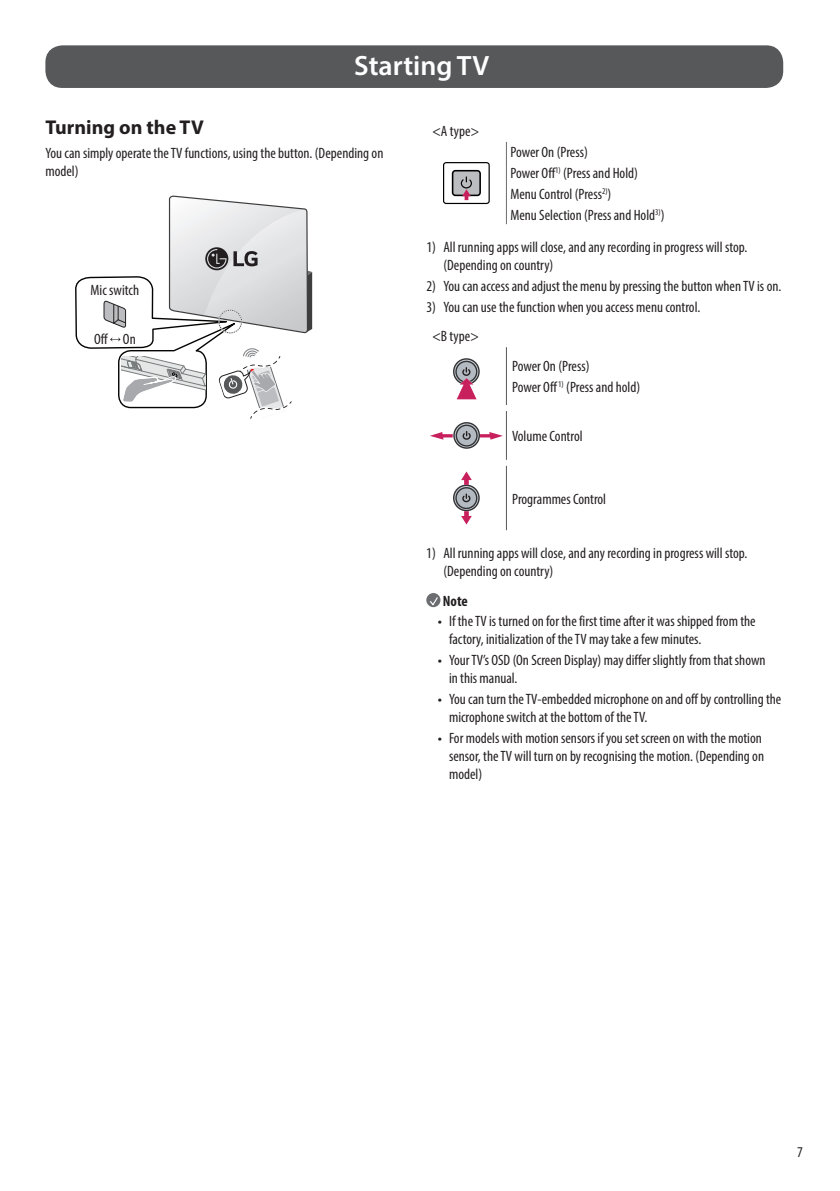
<style>
.page{position:relative;width:840px;height:1191px;background:#fff}
.page>*{position:absolute;margin:0;border:0;box-sizing:border-box;transform-origin:0 0}
.t1{font:600 28px "Myriad Pro";color:#fff}
.t2{font:700 20px "Myriad Pro";color:#231f20}
.Body_Center{font:condensed 15px/18px "Myriad Pro";color:#231f20}
.t3{font:700 condensed 15px "Myriad Pro";color:#231f20}
.s1{font-family:"LG Smart";font-stretch:normal}
</style>
<div class="page">
<div style="left:45px;top:45px;width:737px;height:43px;background:#57585a;border-radius:17px"></div>
<hr style="left:505px;top:142px;width:1px;height:82px;background:#6c6d70">
<div style="left:443px;top:162px;width:46px;height:42px;border:1px solid #000;border-radius:3px"></div>
<div style="left:452px;top:171px;width:28px;height:24px;background:#bcbdc0;border-radius:3px"></div>
<div style="left:451px;top:170px;width:29px;height:26px;border:2px solid #000;border-radius:3px"></div>
<svg style="left:460px;top:176px;width:12px;height:24px"></svg>
<hr style="left:505px;top:347px;width:1px;height:58px;background:#57585a">
<hr style="left:505px;top:411px;width:1px;height:49px;background:#57585a">
<hr style="left:505px;top:466px;width:1px;height:64px;background:#57585a">
<svg style="left:453px;top:359px;width:25px;height:25px"></svg>
<div style="left:453px;top:358px;width:26px;height:27px;border:1px solid #323436;border-radius:50%"></div>
<svg style="left:456px;top:361px;width:20px;height:21px"></svg>
<div style="left:455px;top:361px;width:22px;height:22px;border:1px solid #323436;border-radius:50%"></div>
<svg style="left:456px;top:366px;width:20px;height:33px"></svg>
<svg style="left:453px;top:423px;width:26px;height:25px"></svg>
<div style="left:453px;top:422px;width:26px;height:27px;border:1px solid #323436;border-radius:50%"></div>
<svg style="left:456px;top:425px;width:20px;height:21px"></svg>
<div style="left:455px;top:424px;width:22px;height:22px;border:1px solid #323436;border-radius:50%"></div>
<svg style="left:461px;top:430px;width:10px;height:10px"></svg>
<svg style="left:430px;top:432px;width:23px;height:7px"></svg>
<svg style="left:479px;top:432px;width:24px;height:7px"></svg>
<svg style="left:453px;top:485px;width:25px;height:25px"></svg>
<div style="left:453px;top:484px;width:26px;height:27px;border:1px solid #323436;border-radius:50%"></div>
<div style="left:456px;top:488px;width:20px;height:20px;background:#b3bac1;border-radius:50%"></div>
<div style="left:455px;top:487px;width:22px;height:22px;border:1px solid #323436;border-radius:50%"></div>
<svg style="left:462px;top:493px;width:9px;height:10px"></svg>
<svg style="left:461px;top:471px;width:10px;height:14px"></svg>
<svg style="left:461px;top:511px;width:10px;height:13px"></svg>
<div style="left:426px;top:593px;width:14px;height:14px;background:#6c6d70;border-radius:50%"></div>
<svg style="left:428px;top:597px;width:10px;height:9px"></svg>
<svg style="left:75px;top:196px;width:237px;height:223px"></svg>
<p class="t1" style="left:354px;top:48px;width:137px">Starting TV</p>
<p class="t2" style="left:45px;top:114px;width:160px">Turning on the TV</p>
<p class="Body_Center" style="left:45px;top:144px;width:339px">You can simply operate the TV functions, using the button. (Depending on model)</p>
<p class="Body_Center" style="left:91px;top:281px;width:50px">Mic switch</p>
<p class="Body_Center" style="left:94px;top:329px;width:43px">Off On</p>
<p class="Body_Center" style="left:432px;top:122px;width:49px">&lt;A type&gt;</p>
<p class="Body_Center" style="left:510px;top:142px;width:156px;line-height:20.8px">Power On (Press)<br>Power Off<sup>1)</sup> (Press and Hold)<br>Menu Control (Press<sup>2)</sup>)<br>Menu Selection (Press and Hold<sup>3)</sup>)</p>
<p class="Body_Center" style="left:443px;top:238px;width:305px;text-indent:-17px">1) All running apps will close, and any recording in progress will stop. (Depending on country)</p>
<p class="Body_Center" style="left:426px;top:277px;width:356px">2) You can access and adjust the menu by pressing the button when TV is on.</p>
<p class="Body_Center" style="left:426px;top:298px;width:275px">3) You can use the function when you access menu control.</p>
<p class="Body_Center" style="left:432px;top:327px;width:49px">&lt;B type&gt;</p>
<p class="Body_Center" style="left:512px;top:357px;width:79px">Power On (Press)</p>
<p class="Body_Center" style="left:512px;top:378px;width:130px">Power Off <sup>1)</sup> (Press and hold)</p>
<p class="Body_Center" style="left:512px;top:427px;width:72px">Volume Control</p>
<p class="Body_Center" style="left:512px;top:489px;width:95px">Programmes Control</p>
<p class="Body_Center" style="left:443px;top:544px;width:305px;text-indent:-17px">1) All running apps will close, and any recording in progress will stop. (Depending on country)</p>
<p class="t3" style="left:442px;top:591px;width:26px">Note</p>
<p class="Body_Center" style="left:449px;top:612px;width:308px;text-indent:-11px"><span class="s1">•</span> If the TV is turned on for the first time after it was shipped from the factory, initialization of the TV may take a few minutes.</p>
<p class="Body_Center" style="left:449px;top:651px;width:318px;text-indent:-11px"><span class="s1">•</span> Your TV’s OSD (On Screen Display) may differ slightly from that shown in this manual.</p>
<p class="Body_Center" style="left:449px;top:690px;width:334px;text-indent:-11px"><span class="s1">•</span> You can turn the TV-embedded microphone on and off by controlling the microphone switch at the bottom of the TV.</p>
<p class="Body_Center" style="left:449px;top:729px;width:316px;text-indent:-11px"><span class="s1">•</span> For models with motion sensors if you set screen on with the motion sensor, the TV will turn on by recognising the motion. (Depending on model)</p>
<p class="Body_Center" style="left:796px;top:1142px;width:7px">7</p>
</div>
